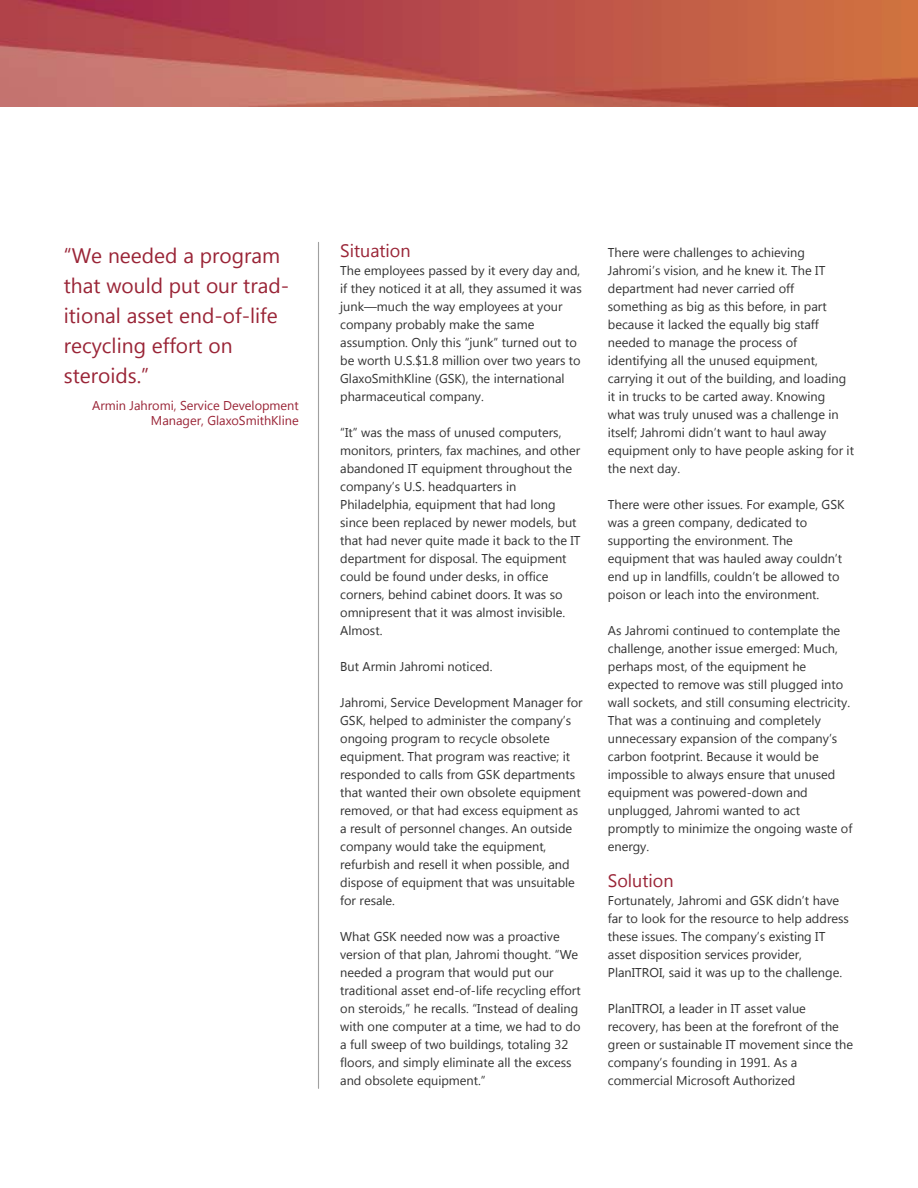
<style>
.page{position:relative;width:918px;height:1188px;background:#fff}
.page>*{position:absolute;margin:0;border:0;box-sizing:border-box;transform-origin:0 0}
.t1{font:21px/30px "Segoe UI";color:#9a2537}
.t2{font:18px "Segoe UI";color:#9a2537}
.t3{font:12.75px/18px "Segoe UI";color:#323232}
.t4{font:12.75px/15px "Segoe UI";color:#9a2537;text-align:right}
</style>
<div class="page">
<img style="left:0;top:0;width:918px;height:106px">
<hr style="left:318px;top:242px;width:1px;height:846px;background:#a0a0a0">
<h1 class="t1" style="left:64px;top:239px;width:227px">“We needed a program that would put our trad&shy;itional asset end-of-life recycling effort on steroids.”</h1>
<p class="t4" style="left:92px;top:397px;width:208px">Armin Jahromi, Service Development<br>Manager, GlaxoSmithKline</p>
<h2 class="t2" style="left:340px;top:238px;width:72px">Situation</h2>
<p class="t3" style="left:340px;top:261px;width:243px">The employees passed by it every day and, if they noticed it at all, they assumed it was junk—much the way employees at your company probably make the same assumption. Only this “junk” turned out to be worth U.S.$1.8 million over two years to GlaxoSmithKline (GSK), the international pharmaceutical company.</p>
<p class="t3" style="left:340px;top:423px;width:242px">“It” was the mass of unused computers, monitors, printers, fax machines, and other abandoned IT equipment throughout the company’s U.S. headquarters in Philadelphia, equipment that had long since been replaced by newer models, but that had never quite made it back to the IT department for disposal. The equipment could be found under desks, in office corners, behind cabinet doors. It was so omnipresent that it was almost invisible.<br>Almost.</p>
<p class="t3" style="left:340px;top:657px;width:154px">But Armin Jahromi noticed.</p>
<p class="t3" style="left:340px;top:693px;width:244px">Jahromi, Service Development Manager for GSK, helped to administer the company’s ongoing program to recycle obsolete equipment. That program was reactive; it responded to calls from GSK departments that wanted their own obsolete equipment removed, or that had excess equipment as a result of personnel changes. An outside company would take the equipment, refurbish and resell it when possible, and dispose of equipment that was unsuitable for resale.</p>
<p class="t3" style="left:340px;top:927px;width:242px">What GSK needed now was a proactive version of that plan, Jahromi thought. “We needed a program that would put our traditional asset end-of-life recycling effort on steroids,” he recalls. “Instead of dealing with one computer at a time, we had to do a full sweep of two buildings, totaling 32 floors, and simply eliminate all the excess and obsolete equipment.”</p>
<p class="t3" style="left:608px;top:243px;width:248px">There were challenges to achieving Jahromi’s vision, and he knew it. The IT department had never carried off something as big as this before, in part because it lacked the equally big staff needed to manage the process of identifying all the unused equipment, carrying it out of the building, and loading it in trucks to be carted away. Knowing what was truly unused was a challenge in itself; Jahromi didn’t want to haul away equipment only to have people asking for it the next day.</p>
<p class="t3" style="left:608px;top:495px;width:238px">There were other issues. For example, GSK was a green company, dedicated to supporting the environment. The equipment that was hauled away couldn’t end up in landfills, couldn’t be allowed to poison or leach into the environment.</p>
<p class="t3" style="left:608px;top:621px;width:246px">As Jahromi continued to contemplate the challenge, another issue emerged: Much, perhaps most, of the equipment he expected to remove was still plugged into wall sockets, and still consuming electricity.<br>That was a continuing and completely unnecessary expansion of the company’s carbon footprint. Because it would be impossible to always ensure that unused equipment was powered-down and unplugged, Jahromi wanted to act promptly to minimize the ongoing waste of energy.</p>
<h2 class="t2" style="left:608px;top:868px;width:67px">Solution</h2>
<p class="t3" style="left:608px;top:891px;width:243px">Fortunately, Jahromi and GSK didn’t have far to look for the resource to help address these issues. The company’s existing IT asset disposition services provider, PlanITROI, said it was up to the challenge.</p>
<p class="t3" style="left:608px;top:999px;width:247px">PlanITROI, a leader in IT asset value recovery, has been at the forefront of the green or sustainable IT movement since the company’s founding in 1991. As a commercial Microsoft Authorized</p>
</div>
